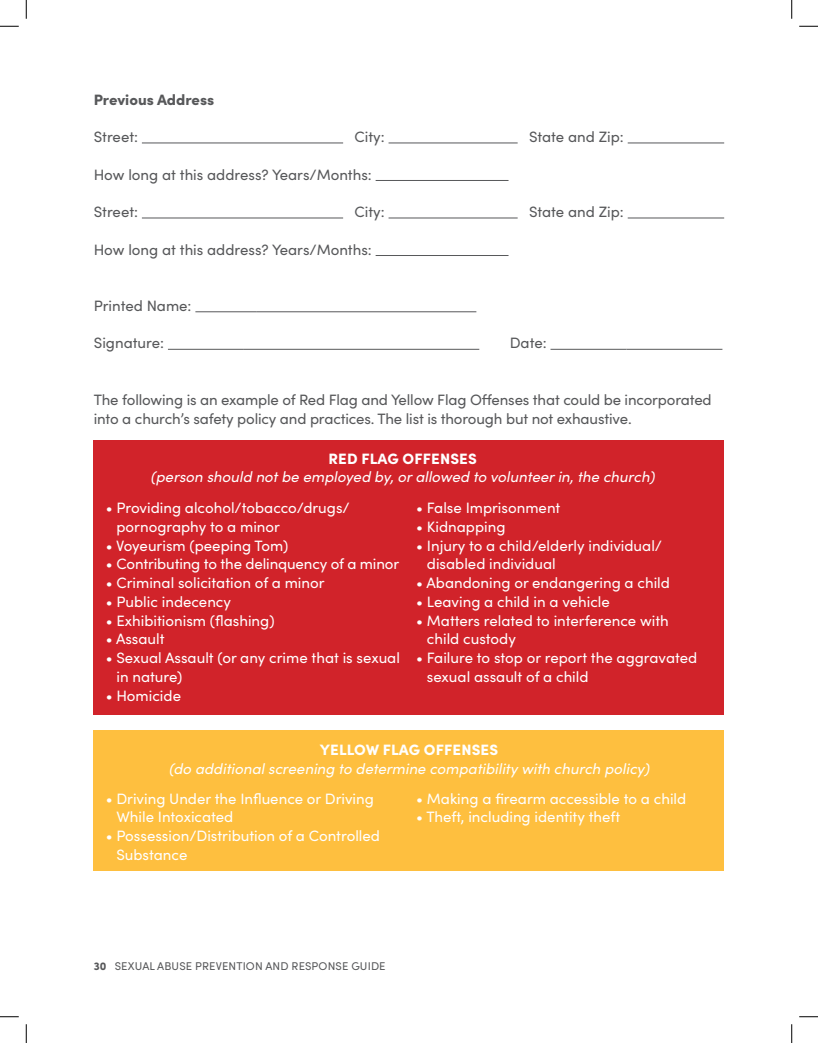
<style>
.page{position:relative;width:818px;height:1043px;background:#fff}
.page>*{position:absolute;margin:0;border:0;box-sizing:border-box;transform-origin:0 0}
.t1{font:15px/18.8px "Sofia Pro";color:#fff}
.t2{font:15px/18.8px "Sofia Pro";letter-spacing:-.01em;color:#57585a}
.t3{font:italic 15px "Sofia Pro";color:#fff}
.t4{font:900 15px "Sofia Pro";letter-spacing:.01em;color:#fff}
.t5{font:900 15px "Sofia Pro";color:#57585a}
.t6{font:11.25px "Sofia Pro";letter-spacing:.01em;color:#57585a}
.s1{font-weight:900}
</style>
<div class="page">
<hr style="left:142px;top:142px;width:201px;height:1px;background:#57585a">
<hr style="left:388px;top:142px;width:129px;height:1px;background:#57585a">
<hr style="left:627px;top:142px;width:97px;height:1px;background:#57585a">
<hr style="left:375px;top:180px;width:133px;height:1px;background:#57585a">
<hr style="left:142px;top:217px;width:201px;height:1px;background:#57585a">
<hr style="left:388px;top:217px;width:129px;height:1px;background:#57585a">
<hr style="left:627px;top:217px;width:97px;height:1px;background:#57585a">
<hr style="left:375px;top:255px;width:133px;height:1px;background:#57585a">
<hr style="left:195px;top:311px;width:61px;height:1px;background:#57585a">
<hr style="left:256px;top:311px;width:220px;height:1px;background:#57585a">
<hr style="left:168px;top:349px;width:76px;height:1px;background:#57585a">
<hr style="left:244px;top:349px;width:235px;height:1px;background:#57585a">
<hr style="left:550px;top:349px;width:76px;height:1px;background:#57585a">
<hr style="left:626px;top:349px;width:96px;height:1px;background:#57585a">
<div style="left:94px;top:440px;width:630px;height:274px;background:#d1232a"></div>
<div style="left:94px;top:730px;width:630px;height:141px;background:#febf3f"></div>
<svg style="left:0;top:25px;width:19px;height:2px"></svg>
<svg style="left:799px;top:25px;width:19px;height:2px"></svg>
<svg style="left:0;top:1016px;width:19px;height:1px"></svg>
<svg style="left:799px;top:1016px;width:19px;height:1px"></svg>
<svg style="left:25px;top:0;width:2px;height:19px"></svg>
<svg style="left:25px;top:1024px;width:2px;height:18px"></svg>
<svg style="left:791px;top:0;width:1px;height:19px"></svg>
<svg style="left:791px;top:1024px;width:1px;height:18px"></svg>
<p class="t5" style="left:94px;top:88px;width:122px">Previous Address</p>
<p class="t2" style="left:94px;top:127px;width:46px">Street:</p>
<p class="t2" style="left:354px;top:127px;width:32px">City:</p>
<p class="t2" style="left:529px;top:127px;width:96px">State and Zip:</p>
<p class="t2" style="left:94px;top:164px;width:279px">How long at this address? Years/Months:</p>
<p class="t2" style="left:94px;top:202px;width:46px">Street:</p>
<p class="t2" style="left:354px;top:202px;width:32px">City:</p>
<p class="t2" style="left:529px;top:202px;width:96px">State and Zip:</p>
<p class="t2" style="left:94px;top:239px;width:279px">How long at this address? Years/Months:</p>
<p class="t2" style="left:94px;top:295px;width:99px">Printed Name:</p>
<p class="t2" style="left:94px;top:333px;width:72px">Signature:</p>
<p class="t2" style="left:509px;top:333px;width:39px">Date:</p>
<p class="t2" style="left:94px;top:389px;width:619px">The following is an example of Red Flag and Yellow Flag Offenses that could be incorporated into a church’s safety policy and practices. The list is thorough but not exhaustive.</p>
<p class="t4" style="left:328px;top:446px;width:150px">RED FLAG OFFENSES</p>
<p class="t3" style="left:151px;top:466px;width:505px">(person should not be employed by, or allowed to volunteer in, the church)</p>
<p class="t1" style="left:116px;top:497px;width:235px;text-indent:-11px">• Providing alcohol/tobacco/drugs/ pornography to a minor</p>
<p class="t1" style="left:106px;top:535px;width:184px">• Voyeurism (peeping Tom)</p>
<p class="t1" style="left:106px;top:554px;width:295px">• Contributing to the delinquency of a minor</p>
<p class="t1" style="left:106px;top:572px;width:220px">• Criminal solicitation of a minor</p>
<p class="t1" style="left:106px;top:591px;width:127px">• Public indecency</p>
<p class="t1" style="left:106px;top:610px;width:170px">• Exhibitionism (flashing)</p>
<p class="t1" style="left:106px;top:629px;width:60px">• Assault</p>
<p class="t1" style="left:116px;top:647px;width:285px;text-indent:-11px">• Sexual Assault (or any crime that is sexual in nature)</p>
<p class="t1" style="left:106px;top:685px;width:77px">• Homicide</p>
<p class="t1" style="left:416px;top:497px;width:146px">• False Imprisonment</p>
<p class="t1" style="left:416px;top:516px;width:91px">• Kidnapping</p>
<p class="t1" style="left:427px;top:535px;width:237px;text-indent:-11px">• Injury to a child/elderly individual/ disabled individual</p>
<p class="t1" style="left:416px;top:572px;width:255px">• Abandoning or endangering a child</p>
<p class="t1" style="left:416px;top:591px;width:195px">• Leaving a child in a vehicle</p>
<p class="t1" style="left:427px;top:610px;width:243px;text-indent:-11px">• Matters related to interference with child custody</p>
<p class="t1" style="left:427px;top:647px;width:272px;text-indent:-11px">• Failure to stop or report the aggravated sexual assault of a child</p>
<p class="t4" style="left:320px;top:738px;width:180px">YELLOW FLAG OFFENSES</p>
<p class="t3" style="left:169px;top:757px;width:482px">(do additional screening to determine compatibility with church policy)</p>
<p class="t1" style="left:116px;top:788px;width:259px;text-indent:-11px">• Driving Under the Influence or Driving<br>While Intoxicated</p>
<p class="t1" style="left:116px;top:825px;width:265px;text-indent:-11px">• Possession/Distribution of a Controlled<br>Substance</p>
<p class="t1" style="left:416px;top:788px;width:271px">• Making a firearm accessible to a child</p>
<p class="t1" style="left:416px;top:807px;width:205px">• Theft, including identity theft</p>
<p class="t6" style="left:94px;top:957px;width:293px"><span class="s1">30</span> SEXUAL ABUSE PREVENTION AND RESPONSE GUIDE</p>
</div>
